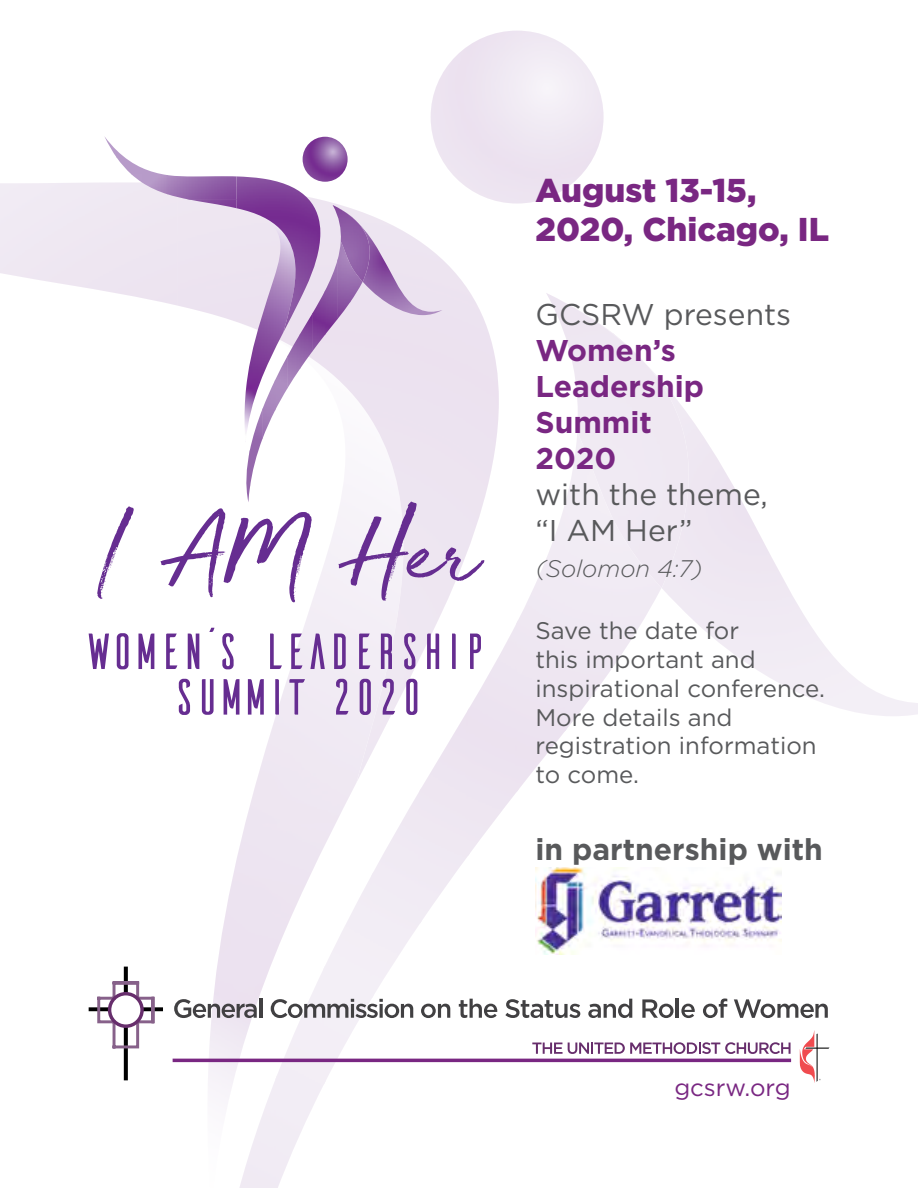
<style>
.page{position:relative;width:918px;height:1188px;background:#fff}
.page>*{position:absolute;margin:0;border:0;box-sizing:border-box;transform-origin:0 0}
.t1{font:900 33px/39.6px "Gotham";color:#792782}
.t2{font:30px/36px "Gotham";color:#58595b}
.t3{font:700 30px/36px "Gotham";color:#792782}
.t4{font:700 30px "Gotham";color:#58595b}
.t5{font:24px/28.8px "Gotham";color:#58595b}
.t6{font:italic 300 24px "Gotham";color:#58595b}
.t7{font:24px "Gotham";color:#792782}
</style>
<div class="page">
<img style="left:177px;top:783px;width:322px;height:314px">
<img style="left:227px;top:1074px;width:48px;height:114px">
<img style="left:275px;top:965px;width:50px;height:223px">
<img style="left:323px;top:872px;width:51px;height:213px">
<img style="left:372px;top:787px;width:50px;height:212px">
<img style="left:420px;top:783px;width:50px;height:141px">
<img style="left:468px;top:625px;width:48px;height:231px">
<img style="left:612px;top:588px;width:50px;height:80px">
<img style="left:177px;top:200px;width:322px;height:583px">
<svg style="left:89px;top:967px;width:74px;height:113px"></svg>
<div style="left:108px;top:992px;width:36px;height:36px;border:3px solid #672e6c;border-radius:50%"></div>
<svg style="left:174px;top:999px;width:83px;height:19px"></svg>
<hr style="left:259px;top:999px;width:3px;height:19px;background:#414042">
<svg style="left:271px;top:999px;width:142px;height:19px"></svg>
<svg style="left:421px;top:1004px;width:29px;height:14px"></svg>
<svg style="left:459px;top:999px;width:38px;height:19px"></svg>
<svg style="left:505px;top:999px;width:75px;height:19px"></svg>
<svg style="left:588px;top:999px;width:44px;height:19px"></svg>
<svg style="left:642px;top:999px;width:32px;height:19px"></svg>
<hr style="left:676px;top:999px;width:3px;height:19px;background:#414042">
<svg style="left:681px;top:1004px;width:14px;height:14px"></svg>
<svg style="left:703px;top:999px;width:24px;height:19px"></svg>
<svg style="left:734px;top:999px;width:94px;height:19px"></svg>
<svg style="left:173px;top:1042px;width:618px;height:20px"></svg>
<svg style="left:800px;top:1030px;width:29px;height:53px"></svg>
<svg style="left:97px;top:506px;width:37px;height:93px"></svg>
<svg style="left:161px;top:508px;width:151px;height:94px"></svg>
<svg style="left:339px;top:502px;width:145px;height:99px"></svg>
<svg style="left:89px;top:634px;width:20px;height:35px"></svg>
<svg style="left:117px;top:633px;width:12px;height:36px"></svg>
<svg style="left:138px;top:634px;width:16px;height:35px"></svg>
<svg style="left:166px;top:634px;width:11px;height:35px"></svg>
<svg style="left:188px;top:634px;width:11px;height:35px"></svg>
<svg style="left:209px;top:628px;width:6px;height:4px"></svg>
<svg style="left:222px;top:633px;width:12px;height:36px"></svg>
<svg style="left:270px;top:634px;width:12px;height:35px"></svg>
<svg style="left:291px;top:634px;width:11px;height:35px"></svg>
<svg style="left:310px;top:634px;width:15px;height:35px"></svg>
<svg style="left:334px;top:634px;width:12px;height:35px"></svg>
<svg style="left:359px;top:634px;width:11px;height:35px"></svg>
<svg style="left:381px;top:634px;width:11px;height:35px"></svg>
<svg style="left:404px;top:633px;width:12px;height:36px"></svg>
<svg style="left:427px;top:634px;width:12px;height:35px"></svg>
<svg style="left:452px;top:634px;width:4px;height:35px"></svg>
<svg style="left:470px;top:634px;width:11px;height:35px"></svg>
<svg style="left:179px;top:679px;width:11px;height:36px"></svg>
<svg style="left:202px;top:679px;width:12px;height:36px"></svg>
<svg style="left:224px;top:679px;width:15px;height:36px"></svg>
<svg style="left:248px;top:679px;width:16px;height:36px"></svg>
<svg style="left:275px;top:679px;width:4px;height:36px"></svg>
<svg style="left:289px;top:679px;width:16px;height:36px"></svg>
<svg style="left:336px;top:679px;width:13px;height:36px"></svg>
<svg style="left:360px;top:679px;width:11px;height:36px"></svg>
<svg style="left:383px;top:679px;width:12px;height:36px"></svg>
<svg style="left:406px;top:679px;width:11px;height:36px"></svg>
<img style="left:237px;top:332px;width:82px;height:110px">
<img style="left:350px;top:205px;width:92px;height:110px">
<img style="left:338px;top:282px;width:12px;height:37px">
<img style="left:325px;top:259px;width:13px;height:76px">
<img style="left:350px;top:282px;width:13px;height:21px">
<img style="left:313px;top:290px;width:12px;height:62px">
<img style="left:300px;top:332px;width:13px;height:37px">
<img style="left:287px;top:334px;width:13px;height:55px">
<img style="left:275px;top:355px;width:13px;height:56px">
<img style="left:262px;top:380px;width:13px;height:59px">
<img style="left:250px;top:408px;width:13px;height:82px">
<img style="left:245px;top:449px;width:5px;height:53px">
<img style="left:333px;top:205px;width:39px;height:77px">
<img style="left:104px;top:136px;width:13px;height:22px">
<img style="left:117px;top:151px;width:25px;height:23px">
<img style="left:142px;top:168px;width:25px;height:26px">
<svg style="left:131px;top:174px;width:11px;height:9px"></svg>
<img style="left:167px;top:175px;width:70px;height:25px">
<img style="left:187px;top:199px;width:50px;height:11px">
<img style="left:237px;top:176px;width:83px;height:156px">
<img style="left:303px;top:137px;width:45px;height:45px;border-radius:23px">
<img style="left:536px;top:867px;width:245px;height:88px">
<h1 class="t1" style="left:536px;top:170px;width:295px">August 13-15,<br>2020, Chicago, IL</h1>
<p class="t2" style="left:536px;top:295px;width:257px">GCSRW presents</p>
<p class="t3" style="left:536px;top:332px;width:170px">Women’s<br>Leadership<br>Summit<br>2020</p>
<p class="t2" style="left:536px;top:475px;width:234px">with the theme, “I AM Her”</p>
<p class="t6" style="left:536px;top:553px;width:169px">(Solomon 4:7)</p>
<p class="t5" style="left:536px;top:616px;width:291px">Save the date for<br>this important and inspirational conference.<br>More details and registration information to come.</p>
<p class="t4" style="left:536px;top:829px;width:289px">in partnership with</p>
<p class="t7" style="left:674px;top:1072px;width:118px">gcsrw.org</p>
</div>
